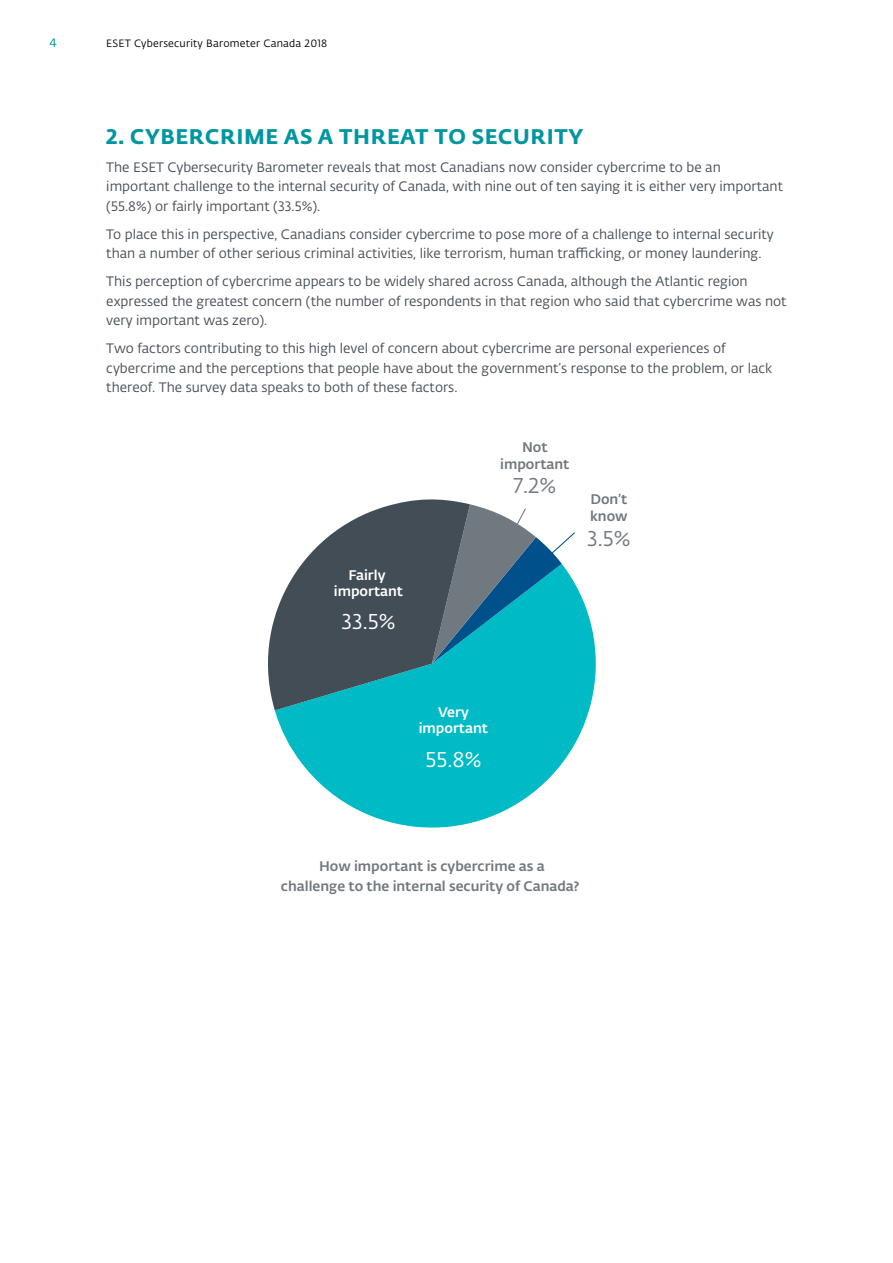
<style>
.page{position:relative;width:893px;height:1263px;background:#fff}
.page>*{position:absolute;margin:0;border:0;box-sizing:border-box;transform-origin:0 0}
.t1{font:21.15px "Fedra Sans Alt Pro Book LF";color:#fff}
.t2{font:21.15px "Fedra Sans Alt Pro Book LF";color:#717980}
.t3{font:21px "Fedra Sans Alt Pro Bold LF";letter-spacing:.03em;color:#0096a1}
.t4{font:13.8px/16.5px "Fedra Sans Alt Pro Med LF";color:#717980;text-align:center}
.t5{font:13.8px/16.5px "Fedra Sans Alt Pro Med LF";color:#fff;text-align:center}
.t6{font:13.5px/19.5px "Fedra Sans Alt Pro Book LF";color:#424d56}
.t7{font:12px "Fedra Sans Alt Pro Book LF";color:#0096a1;scale:1.09 1}
.t8{font:10.5px "Fedra Sans Alt Pro Book LF";letter-spacing:.02em;color:#000}
</style>
<div class="page">
<svg style="left:275px;top:586px;width:321px;height:242px;fill:#00bbc5"></svg>
<svg style="left:268px;top:499px;width:202px;height:211px;fill:#424d56"></svg>
<svg style="left:432px;top:504px;width:144px;height:160px;background:#4895a4"></svg>
<p class="t7" style="left:49px;top:35px;width:8px">4</p>
<p class="t8" style="left:106px;top:36px;width:223px">ESET Cybersecurity Barometer Canada 2018</p>
<h2 class="t3" style="left:106px;top:120px;width:478px">2. CYBERCRIME AS A THREAT TO SECURITY</h2>
<p class="t6" style="left:106px;top:157px;width:678px">The ESET Cybersecurity Barometer reveals that most Canadians now consider cybercrime to be an important challenge to the internal security of Canada, with nine out of ten saying it is either very important (55.8%) or fairly important (33.5%).</p>
<p class="t6" style="left:106px;top:224px;width:669px">To place this in perspective, Canadians consider cybercrime to pose more of a challenge to internal security than a number of other serious criminal activities, like terrorism, human trafficking, or money laundering.</p>
<p class="t6" style="left:106px;top:272px;width:682px">This perception of cybercrime appears to be widely shared across Canada, although the Atlantic region expressed the greatest concern (the number of respondents in that region who said that cybercrime was not very important was zero).</p>
<p class="t6" style="left:106px;top:339px;width:668px">Two factors contributing to this high level of concern about cybercrime are personal experiences of cybercrime and the perceptions that people have about the government’s response to the problem, or lack thereof. The survey data speaks to both of these factors.</p>
<p class="t5" style="left:334px;top:566px;width:71px">Fairly important</p>
<h1 class="t1" style="left:342px;top:607px;width:55px">33.5%</h1>
<p class="t4" style="left:500px;top:438px;width:71px">Not important</p>
<h1 class="t2" style="left:513px;top:471px;width:44px">7.2%</h1>
<p class="t4" style="left:590px;top:490px;width:39px;text-align:left">Don’t know</p>
<h1 class="t2" style="left:587px;top:524px;width:45px">3.5%</h1>
<p class="t5" style="left:419px;top:703px;width:71px">Very important</p>
<h1 class="t1" style="left:425px;top:744px;width:58px">55.8%</h1>
<p class="t4" style="left:281px;top:855px;width:300px;line-height:19.6px">How important is cybercrime as a<br>challenge to the internal security of Canada?</p>
</div>
